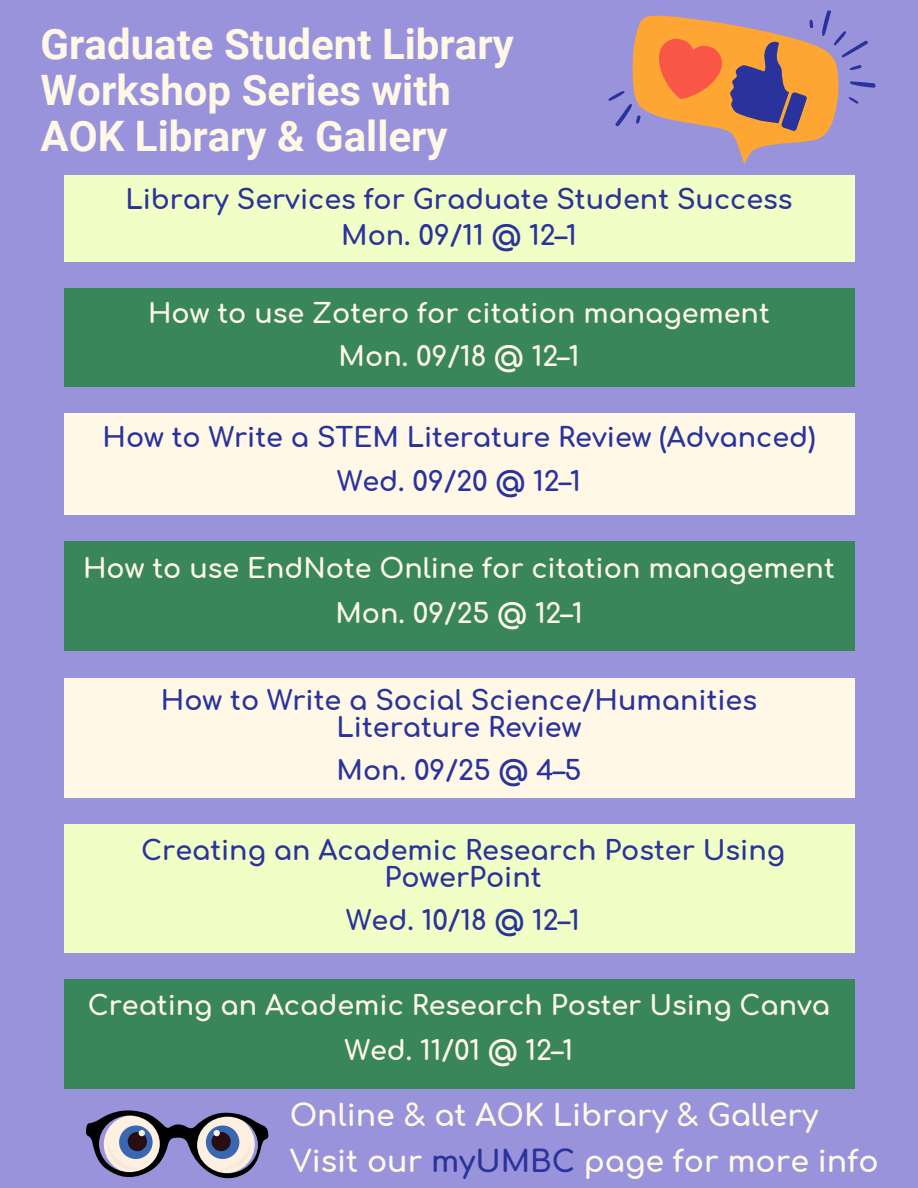
<style>
.page{position:relative;width:918px;height:1188px;background:#9893da}
.page>*{position:absolute;margin:0;border:0;box-sizing:border-box;transform-origin:0 0}
.t1{font:700 42px/46.2px "Roboto";color:#fff8e7}
.t2{font:700 30px "Comfortaa";color:#fff8e7}
.t3{font:700 27px/27px "Comfortaa";color:#29339b;text-align:center}
.t4{font:700 27px "Comfortaa";color:#fff8e7}
.s1{color:#29339b}
</style>
<div class="page">
<svg style="left:86px;top:1110px;width:182px;height:69px"></svg>
<svg style="left:608px;top:10px;width:268px;height:166px"></svg>
<div style="left:64px;top:175px;width:790px;height:87px;background:#f1fec6"></div>
<div style="left:64px;top:288px;width:790px;height:99px;background:#388659"></div>
<div style="left:64px;top:413px;width:790px;height:102px;background:#fff8e7"></div>
<div style="left:64px;top:541px;width:790px;height:110px;background:#388659"></div>
<div style="left:64px;top:678px;width:790px;height:120px;background:#fff8e7"></div>
<div style="left:64px;top:824px;width:790px;height:128px;background:#f1fec6"></div>
<div style="left:64px;top:979px;width:790px;height:110px;background:#388659"></div>
<p class="t1" style="left:41px;top:21px;width:475px">Graduate Student Library</p>
<p class="t1" style="left:41px;top:67px;width:412px">Workshop Series with<br>AOK Library &amp; Gallery</p>
<p class="t3" style="left:125px;top:187px;width:669px">Library Services for Graduate Student Success</p>
<p class="t3" style="left:341px;top:223px;width:237px">Mon. 09/11 @ 12–1</p>
<p class="t4" style="left:148px;top:299px;width:623px">How to use Zotero for citation management</p>
<p class="t4" style="left:339px;top:342px;width:242px">Mon. 09/18 @ 12–1</p>
<p class="t3" style="left:103px;top:425px;width:714px">How to Write a STEM Literature Review (Advanced)</p>
<p class="t3" style="left:337px;top:469px;width:245px">Wed. 09/20 @ 12–1</p>
<p class="t4" style="left:83px;top:554px;width:753px">How to use EndNote Online for citation management</p>
<p class="t4" style="left:335px;top:599px;width:249px">Mon. 09/25 @ 12–1</p>
<p class="t3" style="left:161px;top:688px;width:598px">How to Write a Social Science/Humanities<br>Literature Review</p>
<p class="t3" style="left:337px;top:758px;width:246px">Mon. 09/25 @ 4–5</p>
<p class="t3" style="left:141px;top:838px;width:645px">Creating an Academic Research Poster Using<br>PowerPoint</p>
<p class="t3" style="left:346px;top:908px;width:235px">Wed. 10/18 @ 12–1</p>
<p class="t4" style="left:88px;top:991px;width:744px">Creating an Academic Research Poster Using Canva</p>
<p class="t4" style="left:345px;top:1037px;width:230px">Wed. 11/01 @ 12–1</p>
<p class="t2" style="left:290px;top:1100px;width:530px">Online &amp; at AOK Library &amp; Gallery</p>
<p class="t2" style="left:290px;top:1146px;width:590px">Visit our <span class="s1">myUMBC</span> page for more info</p>
</div>
